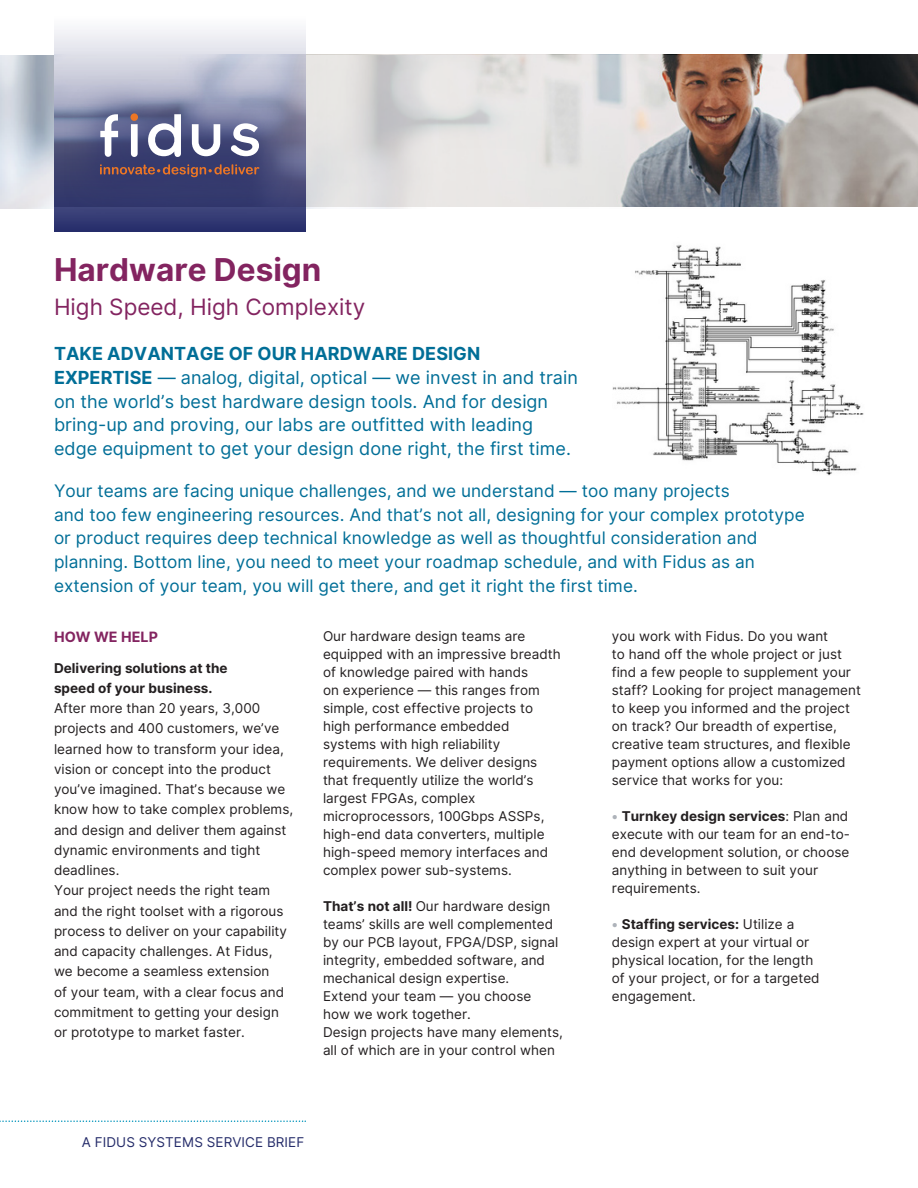
<style>
.page{position:relative;width:918px;height:1188px;background:#fff}
.page>*{position:absolute;margin:0;border:0;box-sizing:border-box;transform-origin:0 0}
.t1{font:700 31.5px "Inter";color:#832460}
.t2{font:22.5px "Inter";color:#832460}
.t3{font:18px/23.7px "Inter";letter-spacing:.005em;color:#006e97}
.t4{font:700 18px "Inter";letter-spacing:.005em;color:#006e97}
.t5{font:17.25px/23.7px "Inter";color:#006e97}
.t6{font:700 14.25px "Inter";letter-spacing:.005em;color:#832460}
.t7{font:13.5px/18px "Inter";letter-spacing:.005em;color:#231f20}
.t8{font:700 13.5px "Inter";letter-spacing:.005em;color:#231f20}
.t9{font:13.5px "Inter";letter-spacing:.005em;color:#252c6a}
.s1{font-weight:700}
.s2{font-weight:400;color:#aeb3ba}
.s3{font-weight:400}
</style>
<div class="page">
<svg style="left:0;top:1120px;width:306px;height:2px"></svg>
<img style="left:612px;top:245px;width:252px;height:231px">
<img style="left:306px;top:54px;width:612px;height:153px">
<img style="left:0;top:55px;width:881px;height:153px">
<img style="left:54px;top:30px;width:252px;height:201px">
<img style="left:64px;top:80px;width:230px;height:133px">
<svg style="left:192px;top:124px;width:28px;height:32px"></svg>
<svg style="left:131px;top:114px;width:50px;height:43px"></svg>
<svg style="left:100px;top:114px;width:18px;height:43px"></svg>
<svg style="left:231px;top:123px;width:28px;height:33px"></svg>
<div style="left:131px;top:113px;width:7px;height:8px;background:#ec7625;border-radius:50%"></div>
<svg style="left:100px;top:164px;width:159px;height:13px"></svg>
<p class="t1" style="left:54px;top:250px;width:269px">Hardware Design</p>
<p class="t2" style="left:54px;top:294px;width:313px">High Speed, High Complexity</p>
<p class="t4" style="left:54px;top:343px;width:428px">TAKE ADVANTAGE OF OUR HARDWARE DESIGN</p>
<p class="t3" style="left:54px;top:366px;width:526px"><span class="s1">EXPERTISE</span> — analog, digital, optical — we invest in and train on the world’s best hardware design tools. And for design bring-up and proving, our labs are outfitted with leading</p>
<p class="t3" style="left:54px;top:436px;width:518px">edge equipment to get your design done right, the first time.</p>
<p class="t5" style="left:54px;top:479px;width:677px">Your teams are facing unique challenges, and we understand — too many projects</p>
<p class="t5" style="left:54px;top:503px;width:752px">and too few engineering resources. And that’s not all, designing for your complex prototype</p>
<p class="t5" style="left:54px;top:526px;width:705px">or product requires deep technical knowledge as well as thoughtful consideration and planning. Bottom line, you need to meet your roadmap schedule, and with Fidus as an extension of your team, you will get there, and get it right the first time.</p>
<p class="t6" style="left:54px;top:629px;width:105px">HOW WE HELP</p>
<p class="t8" style="left:54px;top:660px;width:175px">Delivering solutions at the</p>
<p class="t8" style="left:54px;top:680px;width:160px">speed of your business.</p>
<p class="t7" style="left:54px;top:699px;width:208px">After more than 20 years, 3,000</p>
<p class="t7" style="left:54px;top:720px;width:227px">projects and 400 customers, we’ve</p>
<p class="t7" style="left:54px;top:740px;width:231px">learned how to transform your idea,</p>
<p class="t7" style="left:54px;top:760px;width:218px">vision or concept into the product</p>
<p class="t7" style="left:54px;top:780px;width:233px">you’ve imagined. That’s because we</p>
<p class="t7" style="left:54px;top:801px;width:241px">know how to take complex problems,</p>
<p class="t7" style="left:54px;top:821px;width:234px">and design and deliver them against</p>
<p class="t7" style="left:54px;top:841px;width:208px">dynamic environments and tight</p>
<p class="t7" style="left:54px;top:861px;width:67px">deadlines.</p>
<p class="t7" style="left:54px;top:882px;width:218px">Your project needs the right team</p>
<p class="t7" style="left:54px;top:902px;width:231px">and the right toolset with a rigorous</p>
<p class="t7" style="left:54px;top:922px;width:235px">process to deliver on your capability</p>
<p class="t7" style="left:54px;top:942px;width:220px">and capacity challenges. At Fidus,</p>
<p class="t7" style="left:54px;top:963px;width:217px">we become a seamless extension</p>
<p class="t7" style="left:54px;top:983px;width:232px">of your team, with a clear focus and</p>
<p class="t7" style="left:54px;top:1003px;width:227px">commitment to getting your design</p>
<p class="t7" style="left:54px;top:1023px;width:192px">or prototype to market faster.</p>
<p class="t7" style="left:323px;top:627px;width:239px">Our hardware design teams are equipped with an impressive breadth of knowledge paired with hands</p>
<p class="t7" style="left:323px;top:681px;width:227px">on experience — this ranges from simple, cost effective projects to high performance embedded systems with high reliability requirements. We deliver designs that frequently utilize the world’s largest FPGAs, complex microprocessors, 100Gbps ASSPs, high-end data converters, multiple high-speed memory interfaces and complex power sub-systems.</p>
<p class="t7" style="left:323px;top:897px;width:229px"><span class="s1">That’s not all!</span> Our hardware design</p>
<p class="t7" style="left:323px;top:915px;width:232px">teams’ skills are well complemented</p>
<p class="t7" style="left:323px;top:933px;width:237px">by our PCB layout, FPGA/DSP, signal</p>
<p class="t7" style="left:323px;top:951px;width:223px">integrity, embedded software, and</p>
<p class="t7" style="left:323px;top:969px;width:188px">mechanical design expertise.</p>
<p class="t7" style="left:323px;top:987px;width:210px">Extend your team — you choose</p>
<p class="t7" style="left:323px;top:1005px;width:149px">how we work together.</p>
<p class="t7" style="left:323px;top:1023px;width:241px">Design projects have many elements,</p>
<p class="t7" style="left:323px;top:1041px;width:234px">all of which are in your control when</p>
<p class="t7" style="left:612px;top:627px;width:218px">you work with Fidus. Do you want</p>
<p class="t7" style="left:612px;top:645px;width:251px">to hand off the whole project or just find a few people to supplement your staff? Looking for project management to keep you informed and the project</p>
<p class="t7" style="left:612px;top:717px;width:240px">on track? Our breadth of expertise, creative team structures, and flexible payment options allow a customized service that works for you:</p>
<p class="t8" style="left:612px;top:808px;width:238px"><span class="s2">•</span> Turnkey design services<span class="s3">: Plan and</span></p>
<p class="t7" style="left:612px;top:825px;width:240px">execute with our team for an end-to-</p>
<p class="t7" style="left:612px;top:843px;width:239px">end development solution, or choose anything in between to suit your requirements.</p>
<p class="t8" style="left:612px;top:916px;width:184px"><span class="s2">•</span> Staffing services: <span class="s3">Utilize a</span></p>
<p class="t7" style="left:612px;top:933px;width:199px">design expert at your virtual or</p>
<p class="t7" style="left:612px;top:951px;width:203px">physical location, for the length</p>
<p class="t7" style="left:612px;top:969px;width:209px">of your project, or for a targeted</p>
<p class="t7" style="left:612px;top:987px;width:86px">engagement.</p>
<p class="t9" style="left:82px;top:1134px;width:224px">A FIDUS SYSTEMS SERVICE BRIEF</p>
</div>
